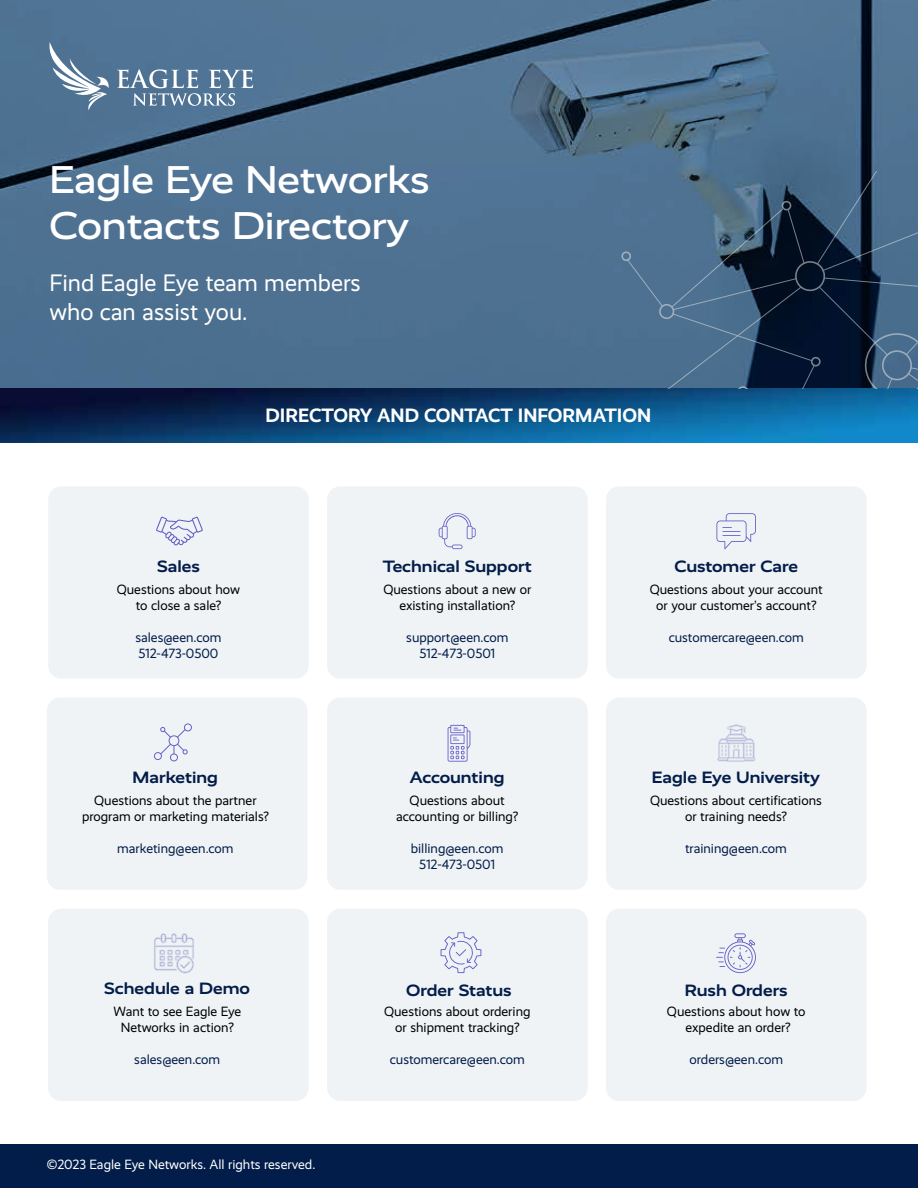
<style>
.page{position:relative;width:918px;height:1188px;background:#fff}
.page>*{position:absolute;margin:0;border:0;box-sizing:border-box;transform-origin:0 0}
.t1{font:500 39px/46.8px "Realist Wide";color:#fff}
.t2{font:24px/28.8px "Realist";color:#fff}
.t3{font:700 19.5px "Realist";color:#fff}
.t4{font:700 16.5px "Realist Wide";color:#021d49}
.t5{font:13.5px/16.2px "Realist";color:#000;text-align:center}
.t6{font:13.5px/16.2px "Realist";color:#021d49;text-align:center}
.t7{font:13.5px "Realist";color:#fff}
</style>
<div class="page">
<img style="left:0;top:388px;width:918px;height:54px">
<svg style="left:0;top:0;width:918px;height:388px;background:#4d6f8e"></svg>
<svg style="left:117px;top:69px;width:136px;height:37px;background:#7591ab"></svg>
<svg style="left:47px;top:42px;width:63px;height:68px;background:#6e8ba6"></svg>
<div style="left:0;top:1144px;width:918px;height:44px;background:#021d49"></div>
<div style="left:48px;top:486px;width:261px;height:193px;background:#f0f3f6;border-radius:13px"></div>
<div style="left:327px;top:486px;width:261px;height:193px;background:#f0f3f6;border-radius:13px"></div>
<div style="left:606px;top:486px;width:261px;height:193px;background:#f0f3f6;border-radius:13px"></div>
<div style="left:47px;top:698px;width:260px;height:192px;background:#f0f3f6;border-radius:13px"></div>
<div style="left:327px;top:698px;width:261px;height:192px;background:#f0f3f6;border-radius:13px"></div>
<div style="left:606px;top:698px;width:261px;height:192px;background:#f0f3f6;border-radius:13px"></div>
<div style="left:48px;top:909px;width:261px;height:192px;background:#f0f3f6;border-radius:13px"></div>
<div style="left:327px;top:909px;width:261px;height:192px;background:#f0f3f6;border-radius:13px"></div>
<div style="left:606px;top:909px;width:261px;height:192px;background:#f0f3f6;border-radius:13px"></div>
<svg style="left:156px;top:517px;width:47px;height:28px"></svg>
<svg style="left:439px;top:513px;width:37px;height:36px"></svg>
<svg style="left:716px;top:513px;width:40px;height:36px"></svg>
<svg style="left:154px;top:723px;width:38px;height:38px"></svg>
<svg style="left:448px;top:725px;width:22px;height:37px"></svg>
<svg style="left:718px;top:724px;width:37px;height:38px"></svg>
<svg style="left:441px;top:932px;width:40px;height:41px"></svg>
<svg style="left:154px;top:933px;width:40px;height:40px"></svg>
<svg style="left:716px;top:933px;width:40px;height:40px"></svg>
<svg style="left:626px;top:171px;width:292px;height:36px;background:#486986"></svg>
<svg style="left:657px;top:200px;width:261px;height:7px;background:#45637f"></svg>
<svg style="left:622px;top:207px;width:296px;height:181px;background:#324d68"></svg>
<h1 class="t1" style="left:49px;top:156px;width:382px">Eagle Eye Networks<br>Contacts Directory</h1>
<h2 class="t2" style="left:49px;top:269px;width:313px">Find Eagle Eye team members who can assist you.</h2>
<h3 class="t3" style="left:265px;top:404px;width:387px">DIRECTORY AND CONTACT INFORMATION</h3>
<p class="t4" style="left:157px;top:556px;width:44px">Sales</p>
<p class="t4" style="left:383px;top:556px;width:150px">Technical Support</p>
<p class="t4" style="left:675px;top:556px;width:125px">Customer Care</p>
<p class="t5" style="left:117px;top:581px;width:125px">Questions about how to close a sale?</p>
<p class="t6" style="left:135px;top:630px;width:88px;text-align:left">sales@een.com<br>512-473-0500</p>
<p class="t4" style="left:133px;top:768px;width:87px">Marketing</p>
<p class="t5" style="left:82px;top:792px;width:188px">Questions about the partner program or marketing materials?</p>
<p class="t6" style="left:117px;top:841px;width:118px">marketing@een.com</p>
<p class="t5" style="left:383px;top:581px;width:150px">Questions about a new or existing installation?</p>
<p class="t6" style="left:406px;top:630px;width:104px">support@een.com<br>512-473-0501</p>
<p class="t5" style="left:650px;top:581px;width:175px">Questions about your account or your customer’s account?</p>
<p class="t6" style="left:669px;top:630px;width:137px">customercare@een.com</p>
<p class="t4" style="left:410px;top:768px;width:96px">Accounting</p>
<p class="t4" style="left:652px;top:768px;width:169px">Eagle Eye University</p>
<p class="t5" style="left:396px;top:792px;width:123px">Questions about accounting or billing?</p>
<p class="t6" style="left:411px;top:841px;width:94px">billing@een.com<br>512-473-0501</p>
<p class="t5" style="left:650px;top:792px;width:173px">Questions about certifications or training needs?</p>
<p class="t6" style="left:685px;top:841px;width:103px">training@een.com</p>
<p class="t4" style="left:104px;top:979px;width:147px">Schedule a Demo</p>
<p class="t4" style="left:406px;top:980px;width:107px">Order Status</p>
<p class="t4" style="left:685px;top:980px;width:104px">Rush Orders</p>
<p class="t5" style="left:113px;top:1003px;width:129px">Want to see Eagle Eye<br>Networks in action?</p>
<p class="t6" style="left:134px;top:1052px;width:88px">sales@een.com</p>
<p class="t7" style="left:47px;top:1157px;width:270px">©2023 Eagle Eye Networks. All rights reserved.</p>
<p class="t5" style="left:384px;top:1003px;width:148px">Questions about ordering or shipment tracking?</p>
<p class="t6" style="left:390px;top:1052px;width:137px">customercare@een.com</p>
<p class="t5" style="left:667px;top:1003px;width:140px">Questions about how to expedite an order?</p>
<p class="t6" style="left:690px;top:1052px;width:95px">orders@een.com</p>
</div>
